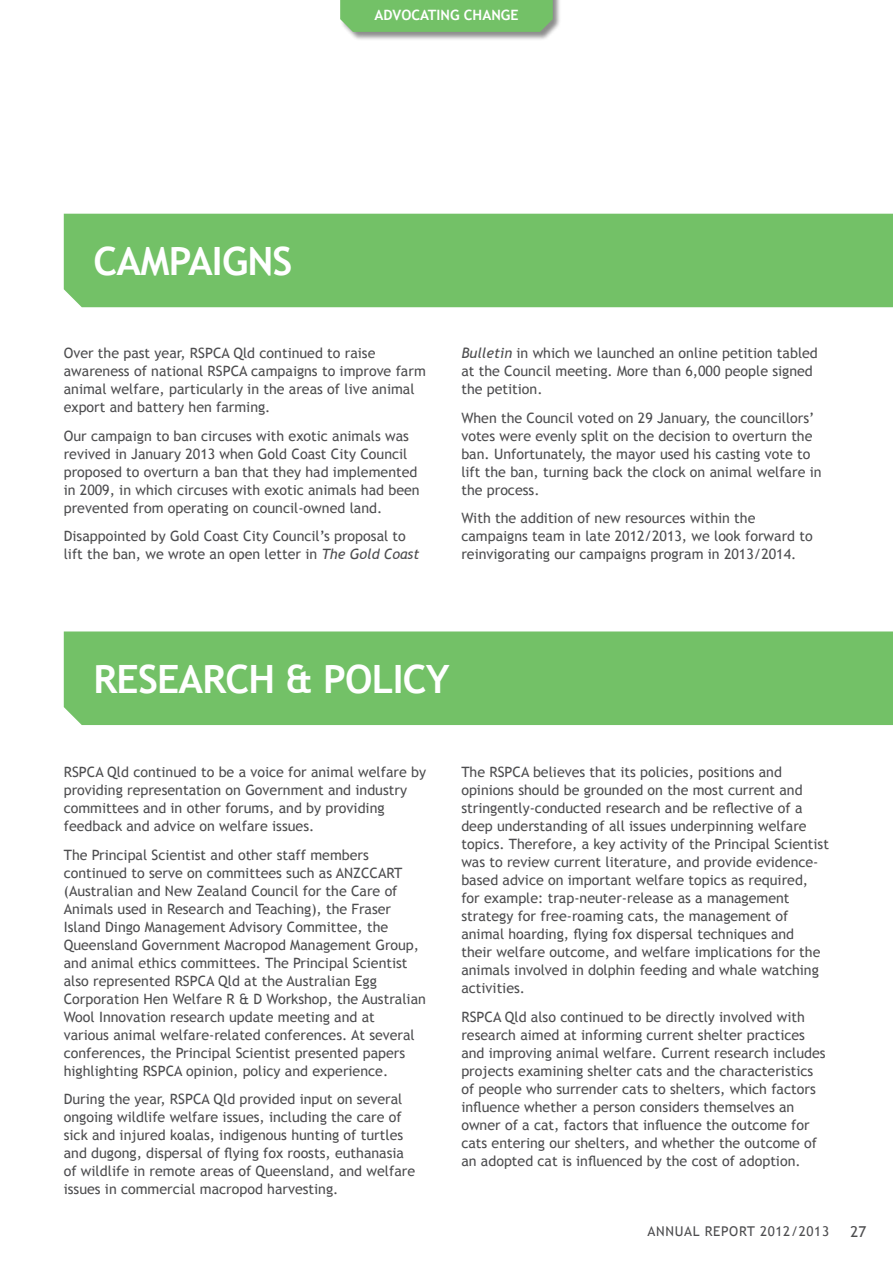
<style>
.page{position:relative;width:893px;height:1263px;background:#fff}
.page>*{position:absolute;margin:0;border:0;box-sizing:border-box;transform-origin:0 0}
.t1{font:700 39px "Trebuchet MS";letter-spacing:-.02em;color:#fff}
.t2{font:15px "Trebuchet MS";color:#4d4d4f}
.t3{font:14.25px/18px "Trebuchet MS";color:#4d4d4f}
.t4{font:700 14.25px "Trebuchet MS";color:#fff}
.t5{font:13.5px "Trebuchet MS";letter-spacing:.05em;color:#4d4d4f}
.s1{font-style:italic}
</style>
<div class="page">
<div style="left:64px;top:214px;width:829px;height:93px;background:#73c167"></div>
<div style="left:64px;top:631px;width:829px;height:94px;background:#73c167"></div>
<div style="left:340px;top:0;width:222px;height:41px;background:#000;opacity:.45"></div>
<div style="left:340px;top:0;width:213px;height:32px;background:#73c167"></div>
<p class="t4" style="left:374px;top:6px;width:10px">ADV</p>
<p class="t4" style="left:401px;top:6px;width:73px">OCATING CHA</p>
<p class="t4" style="left:491px;top:6px;width:29px">NGE</p>
<h1 class="t1" style="left:94px;top:237px;width:26px">CAM</h1>
<h1 class="t1" style="left:169px;top:237px;width:122px">PAIGNS</h1>
<p class="t3" style="left:64px;top:344px;width:364px">Over the past year, RSPCA Qld continued to raise awareness of national RSPCA campaigns to improve farm animal welfare, particularly in the areas of live animal export and battery hen farming.</p>
<p class="t3" style="left:64px;top:427px;width:357px">Our campaign to ban circuses with exotic animals was revived in January 2013 when Gold Coast City Council proposed to overturn a ban that they had implemented in 2009, in which circuses with exotic animals had been prevented from operating on council-owned land.</p>
<p class="t3" style="left:64px;top:528px;width:357px">Disappointed by Gold Coast City Council’s proposal to lift the ban, we wrote an open letter in <span class="s1">The Gold Coast</span></p>
<p class="t3" style="left:461px;top:344px;width:358px"><span class="s1">Bulletin</span> in which we launched an online petition tabled at the Council meeting. More than 6,000 people signed the petition.</p>
<p class="t3" style="left:461px;top:409px;width:362px">When the Council voted on 29 January, the councillors’ votes were evenly split on the decision to overturn the ban. Unfortunately, the mayor used his casting vote to lift the ban, turning back the clock on animal welfare in the process.</p>
<p class="t3" style="left:461px;top:509px;width:353px">With the addition of new resources within the campaigns team in late 2012/2013, we look forward to reinvigorating our campaigns program in 2013/2014.</p>
<h1 class="t1" style="left:94px;top:654px;width:110px">RESEARCH</h1>
<h1 class="t1" style="left:285px;top:654px;width:166px">&amp; POLICY</h1>
<p class="t3" style="left:64px;top:763px;width:364px">RSPCA Qld continued to be a voice for animal welfare by providing representation on Government and industry committees and in other forums, and by providing feedback and advice on welfare issues.</p>
<p class="t3" style="left:64px;top:846px;width:364px">The Principal Scientist and other staff members continued to serve on committees such as ANZCCART (Australian and New Zealand Council for the Care of Animals used in Research and Teaching), the Fraser Island Dingo Management Advisory Committee, the Queensland Government Macropod Management Group, and animal ethics committees. The Principal Scientist also represented RSPCA Qld at the Australian Egg Corporation Hen Welfare R &amp; D Workshop, the Australian Wool Innovation research update meeting and at<br>various animal welfare-related conferences. At several conferences, the Principal Scientist presented papers highlighting RSPCA opinion, policy and experience.</p>
<p class="t3" style="left:64px;top:1090px;width:353px">During the year, RSPCA Qld provided input on several ongoing wildlife welfare issues, including the care of sick and injured koalas, indigenous hunting of turtles and dugong, dispersal of flying fox roosts, euthanasia of wildlife in remote areas of Queensland, and welfare issues in commercial macropod harvesting.</p>
<p class="t3" style="left:461px;top:763px;width:369px">The RSPCA believes that its policies, positions and opinions should be grounded on the most current and stringently-conducted research and be reflective of a deep understanding of all issues underpinning welfare topics. Therefore, a key activity of the Principal Scientist was to review current literature, and provide evidence&shy;based advice on important welfare topics as required, for example: trap-neuter-release as a management strategy for free-roaming cats, the management of animal hoarding, flying fox dispersal techniques and<br>their welfare outcome, and welfare implications for the animals involved in dolphin feeding and whale watching activities.</p>
<p class="t3" style="left:461px;top:1008px;width:366px">RSPCA Qld also continued to be directly involved with research aimed at informing current shelter practices and improving animal welfare. Current research includes projects examining shelter cats and the characteristics of people who surrender cats to shelters, which factors influence whether a person considers themselves an owner of a cat, factors that influence the outcome for cats entering our shelters, and whether the outcome of an adopted cat is influenced by the cost of adoption.</p>
<p class="t5" style="left:648px;top:1223px;width:183px">ANNUAL REPORT 2012/2013</p>
<p class="t2" style="left:850px;top:1222px;width:17px">27</p>
</div>
